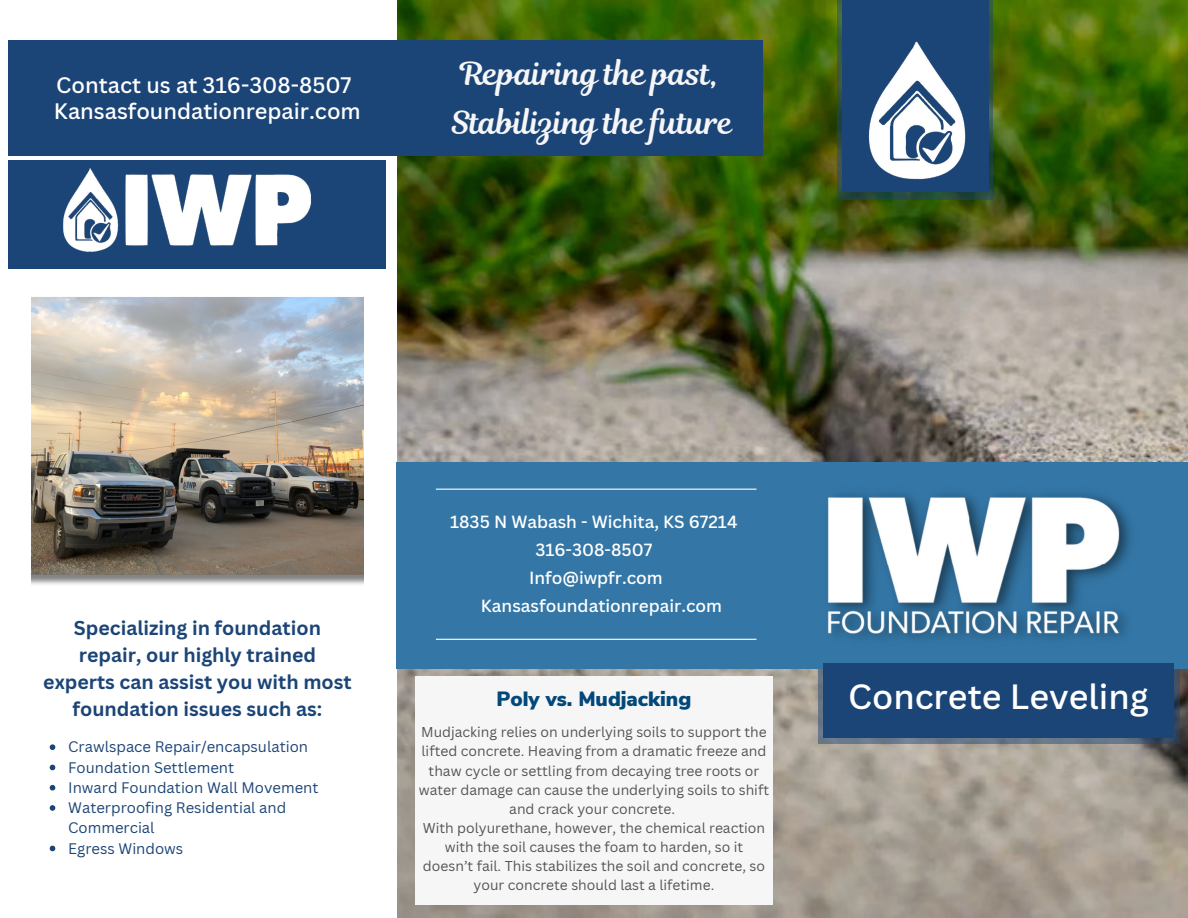
<style>
.page{position:relative;width:1188px;height:918px;background:#fff}
.page>*{position:absolute;margin:0;border:0;box-sizing:border-box;transform-origin:0 0}
.t1{font:500 34.2px "Canva Sans";color:#fff}
.t2{font:31.35px "RTL Romman Regular";color:#f6f6f7}
.t3{font:500 21.9px "Canva Sans";color:#fff}
.t4{font:900 20.55px "Nunito Sans";color:#024879}
.t5{font:700 19.5px/26.8px "Canva Sans";color:#1c4577;text-align:center}
.t6{font:500 17.1px "Canva Sans";color:#fff}
.t7{font:14.85px/20.2px "Canva Sans";color:#1c4577}
.t8{font:13.95px/19.2px "Canva Sans";color:#545454;text-align:center}
</style>
<div class="page">
<img style="left:397px;top:0;width:790px;height:918px">
<svg style="left:837px;top:0;width:156px;height:199px"></svg>
<svg style="left:818px;top:669px;width:361px;height:75px;fill:#677688"></svg>
<div style="left:396px;top:463px;width:792px;height:206px;background:#3477a7"></div>
<div style="left:415px;top:676px;width:358px;height:228px;background:#f6f6f7"></div>
<div style="left:9px;top:40px;width:754px;height:116px;background:#1c4577"></div>
<div style="left:842px;top:0;width:147px;height:192px;background:#1c4577"></div>
<div style="left:823px;top:664px;width:351px;height:74px;background:#1c4577"></div>
<img style="left:868px;top:41px;width:98px;height:139px">
<img style="left:827px;top:494px;width:304px;height:146px">
<hr style="left:436px;top:489px;width:321px;height:1px;background:#fff">
<hr style="left:436px;top:639px;width:321px;height:1px;background:#fff">
<div style="left:9px;top:161px;width:377px;height:108px;background:#1c4577"></div>
<img style="left:34px;top:160px;width:293px;height:92px">
<img style="left:32px;top:297px;width:332px;height:288px">
<svg style="left:50px;top:744px;width:5px;height:6px"></svg>
<svg style="left:50px;top:765px;width:5px;height:5px"></svg>
<svg style="left:50px;top:785px;width:5px;height:6px"></svg>
<svg style="left:50px;top:805px;width:5px;height:6px"></svg>
<svg style="left:50px;top:846px;width:5px;height:5px"></svg>
<p class="t3" style="left:56px;top:70px;width:297px">Contact us at 316-308-8507</p>
<p class="t3" style="left:54px;top:96px;width:308px">Kansasfoundationrepair.com</p>
<p class="t2" style="left:460px;top:52px;width:260px">Repairing the past,</p>
<p class="t2" style="left:451px;top:101px;width:283px">Stabilizing the future</p>
<p class="t5" style="left:43px;top:615px;width:310px">Specializing in foundation repair, our highly trained experts can assist you with most foundation issues such as:</p>
<p class="t7" style="left:68px;top:736px;width:241px">Crawlspace Repair/encapsulation</p>
<p class="t7" style="left:68px;top:757px;width:167px">Foundation Settlement</p>
<p class="t7" style="left:68px;top:777px;width:252px">Inward Foundation Wall Movement</p>
<p class="t7" style="left:68px;top:797px;width:220px">Waterproofing Residential and<br>Commercial</p>
<p class="t7" style="left:68px;top:838px;width:117px">Egress Windows</p>
<p class="t6" style="left:450px;top:509px;width:289px">1835 N Wabash - Wichita, KS 67214</p>
<p class="t6" style="left:535px;top:538px;width:119px">316-308-8507</p>
<p class="t6" style="left:529px;top:566px;width:135px">Info@iwpfr.com</p>
<p class="t6" style="left:481px;top:594px;width:243px">Kansasfoundationrepair.com</p>
<p class="t4" style="left:497px;top:685px;width:196px">Poly vs. Mudjacking</p>
<p class="t8" style="left:419px;top:722px;width:352px">Mudjacking relies on underlying soils to support the lifted concrete. Heaving from a dramatic freeze and thaw cycle or settling from decaying tree roots or water damage can cause the underlying soils to shift and crack your concrete.</p>
<p class="t8" style="left:423px;top:818px;width:344px">With polyurethane, however, the chemical reaction with the soil causes the foam to harden, so it doesn’t fail. This stabilizes the soil and concrete, so your concrete should last a lifetime.</p>
<p class="t1" style="left:848px;top:672px;width:302px">Concrete Leveling</p>
</div>
